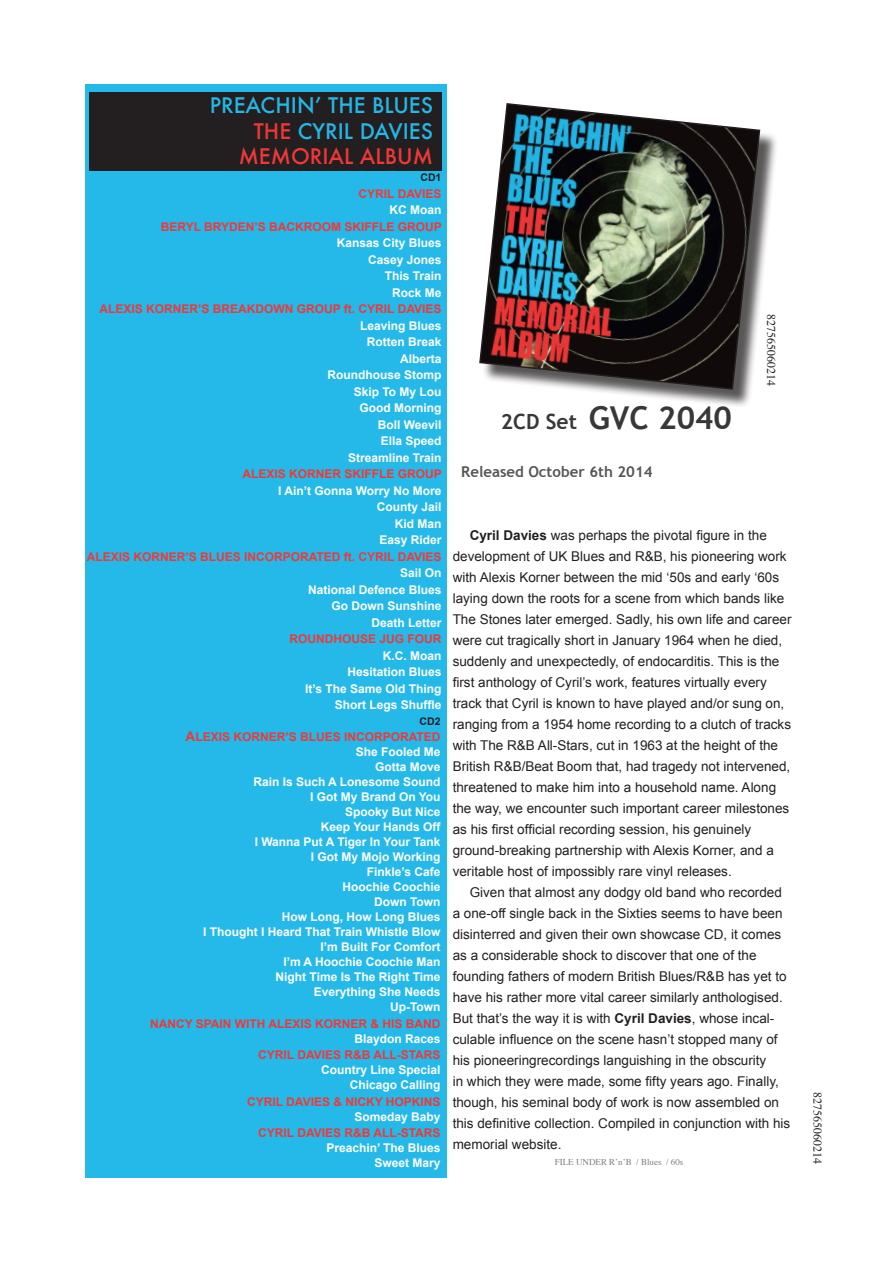
<style>
.page{position:relative;width:893px;height:1263px;background:#fff}
.page>*{position:absolute;margin:0;border:0;box-sizing:border-box;transform-origin:0 0}
.t1{font:700 31.5px "Trebuchet MS";color:#383839}
.t2{font:500 21px "Futura";color:#25b7e6}
.t3{font:500 21px "Futura";color:#25b7e8}
.t4{font:500 21px "Futura";color:#ef3938}
.t5{font:700 15px "Trebuchet MS";color:#545557}
.t6{font:13.5px/21px "Arial";color:#231f20}
.t7{font:700 12px "Arial";color:#fff}
.t8{font:700 12px "Arial";color:#ed3938}
.t9{font:700 12px "Arial";color:#ef3938}
.t10{font:700 12px "Arial";color:#ef3935}
.t11{font:12px "Times";color:#231f20}
.t12{font:700 10.5px "Arial";color:#231f20}
.t13{font:9px "Times";color:#808080}
.s1{color:#ee3837}
.s2{font-size:13.5px}
.s3{font-size:21px}
.s4{font-weight:700}
</style>
<div class="page">
<div style="left:85px;top:85px;width:361px;height:1093px;background:#25b9e9"></div>
<div style="left:89px;top:92px;width:352px;height:79px;background:#231f20"></div>
<div style="left:481px;top:105px;width:297px;height:302px;background:#231f20;opacity:.75"></div>
<img style="left:479px;top:103px;width:282px;height:288px">
<p class="t2" style="left:210px;top:91px;width:225px">PREACHIN’ THE BLUES</p>
<p class="t3" style="left:254px;top:116px;width:181px"><span class="s1">THE</span> CYRIL DAVIES</p>
<p class="t4" style="left:239px;top:142px;width:196px">MEMORIAL ALBUM</p>
<p class="t12" style="left:420px;top:171px;width:22px">CD1</p>
<p class="t9" style="left:359px;top:186px;width:84px">CYRIL DAVIES</p>
<p class="t7" style="left:389px;top:202px;width:53px">KC Moan</p>
<p class="t9" style="left:161px;top:219px;width:282px">BERYL BRYDEN’S BACKROOM SKIFFLE GROUP</p>
<p class="t7" style="left:337px;top:235px;width:106px">Kansas City Blues</p>
<p class="t7" style="left:368px;top:252px;width:75px">Casey Jones</p>
<p class="t7" style="left:385px;top:268px;width:58px">This Train</p>
<p class="t7" style="left:392px;top:285px;width:51px">Rock Me</p>
<p class="t8" style="left:99px;top:301px;width:344px">ALEXIS KORNER’S BREAKDOWN GROUP ft. CYRIL DAVIES</p>
<p class="t7" style="left:360px;top:318px;width:83px">Leaving Blues</p>
<p class="t7" style="left:367px;top:334px;width:76px">Rotten Break</p>
<p class="t7" style="left:400px;top:351px;width:43px">Alberta</p>
<p class="t7" style="left:327px;top:367px;width:116px">Roundhouse Stomp</p>
<p class="t7" style="left:354px;top:384px;width:89px">Skip To My Lou</p>
<p class="t7" style="left:359px;top:400px;width:83px">Good Morning</p>
<p class="t7" style="left:378px;top:417px;width:65px">Boll Weevil</p>
<p class="t7" style="left:381px;top:433px;width:62px">Ella Speed</p>
<p class="t7" style="left:348px;top:450px;width:95px">Streamline Train</p>
<p class="t10" style="left:242px;top:466px;width:201px">ALEXIS KORNER SKIFFLE GROUP</p>
<p class="t7" style="left:278px;top:483px;width:165px">I Ain’t Gonna Worry No More</p>
<p class="t7" style="left:377px;top:499px;width:66px">County Jail</p>
<p class="t7" style="left:395px;top:516px;width:48px">Kid Man</p>
<p class="t7" style="left:379px;top:532px;width:64px">Easy Rider</p>
<p class="t9" style="left:87px;top:549px;width:356px">ALEXIS KORNER’S BLUES INCORPORATED ft. CYRIL DAVIES</p>
<p class="t7" style="left:400px;top:565px;width:43px">Sail On</p>
<p class="t7" style="left:308px;top:582px;width:135px">National Defence Blues</p>
<p class="t7" style="left:331px;top:598px;width:112px">Go Down Sunshine</p>
<p class="t7" style="left:371px;top:615px;width:72px">Death Letter</p>
<p class="t8" style="left:289px;top:631px;width:154px">ROUNDHOUSE JUG FOUR</p>
<p class="t7" style="left:383px;top:648px;width:60px">K.C. Moan</p>
<p class="t7" style="left:347px;top:664px;width:96px">Hesitation Blues</p>
<p class="t7" style="left:305px;top:681px;width:138px">It’s The Same Old Thing</p>
<p class="t7" style="left:335px;top:697px;width:108px">Short Legs Shuffle</p>
<p class="t12" style="left:420px;top:714px;width:22px">CD2</p>
<p class="t8" style="left:186px;top:729px;width:256px"><span class="s2">A</span>LEXIS KORNER’S BLUES INCORPORATED</p>
<p class="t7" style="left:356px;top:744px;width:86px">She Fooled Me</p>
<p class="t7" style="left:375px;top:759px;width:67px">Gotta Move</p>
<p class="t7" style="left:253px;top:774px;width:189px">Rain Is Such A Lonesome Sound</p>
<p class="t7" style="left:310px;top:789px;width:132px">I Got My Brand On You</p>
<p class="t7" style="left:345px;top:804px;width:97px">Spooky But Nice</p>
<p class="t7" style="left:321px;top:819px;width:121px">Keep Your Hands Off</p>
<p class="t7" style="left:255px;top:834px;width:187px">I Wanna Put A Tiger In Your Tank</p>
<p class="t7" style="left:311px;top:849px;width:131px">I Got My Mojo Working</p>
<p class="t7" style="left:367px;top:864px;width:75px">Finkle’s Cafe</p>
<p class="t7" style="left:343px;top:879px;width:100px">Hoochie Coochie</p>
<p class="t7" style="left:374px;top:894px;width:68px">Down Town</p>
<p class="t7" style="left:282px;top:909px;width:160px">How Long, How Long Blues</p>
<p class="t7" style="left:203px;top:924px;width:239px">I Thought I Heard That Train Whistle Blow</p>
<p class="t7" style="left:321px;top:939px;width:121px">I’m Built For Comfort</p>
<p class="t7" style="left:283px;top:954px;width:159px">I’m A Hoochie Coochie Man</p>
<p class="t7" style="left:276px;top:969px;width:166px">Night Time Is The Right Time</p>
<p class="t7" style="left:314px;top:984px;width:128px">Everything She Needs</p>
<p class="t7" style="left:390px;top:999px;width:52px">Up-Town</p>
<p class="t8" style="left:150px;top:1015px;width:292px">NANCY SPAIN WITH ALEXIS KORNER &amp; HIS BAND</p>
<p class="t7" style="left:354px;top:1030px;width:88px">Blaydon Races</p>
<p class="t8" style="left:258px;top:1047px;width:184px">CYRIL DAVIES R&amp;B ALL-STARS</p>
<p class="t7" style="left:321px;top:1062px;width:121px">Country Line Special</p>
<p class="t7" style="left:350px;top:1077px;width:92px">Chicago Calling</p>
<p class="t8" style="left:247px;top:1093px;width:195px">CYRIL DAVIES &amp; NICKY HOPKINS</p>
<p class="t7" style="left:354px;top:1108px;width:88px">Someday Baby</p>
<p class="t8" style="left:258px;top:1125px;width:184px">CYRIL DAVIES R&amp;B ALL-STARS</p>
<p class="t7" style="left:326px;top:1140px;width:116px">Preachin’ The Blues</p>
<p class="t7" style="left:374px;top:1155px;width:68px">Sweet Mary</p>
<p class="t1" style="left:501px;top:398px;width:233px"><span class="s3">2CD Set</span> GVC 2040</p>
<p class="t5" style="left:461px;top:462px;width:193px">Released October 6th 2014</p>
<p class="t11" style="left:782px;top:314px;width:73px;rotate:90deg">827565060214</p>
<p class="t6" style="left:453px;top:525px;width:340px;text-indent:17px"><span class="s4">Cyril Davies</span> was perhaps the pivotal figure in the development of UK Blues and R&amp;B, his pioneering work with Alexis Korner between the mid ‘50s and early ‘60s laying down the roots for a scene from which bands like The Stones later emerged. Sadly, his own life and career were cut tragically short in January 1964 when he died, suddenly and unexpectedly, of endocarditis. This is the first anthology of Cyril’s work, features virtually every track that Cyril is known to have played and/or sung on, ranging from a 1954 home recording to a clutch of tracks with The R&amp;B All-Stars, cut in 1963 at the height of the British R&amp;B/Beat Boom that, had tragedy not intervened, threatened to make him into a household name. Along the way, we encounter such important career milestones as his first official recording session, his genuinely ground-breaking partnership with Alexis Korner, and a veritable host of impossibly rare vinyl releases.</p>
<p class="t6" style="left:453px;top:882px;width:339px;text-indent:17px">Given that almost any dodgy old band who recorded a one-off single back in the Sixties seems to have been disinterred and given their own showcase CD, it comes as a considerable shock to discover that one of the founding fathers of modern British Blues/R&amp;B has yet to have his rather more vital career similarly anthologised.<br>But that’s the way it is with <span class="s4">Cyril Davies</span>, whose incal&shy;culable influence on the scene hasn’t stopped many of his pioneeringrecordings languishing in the obscurity<br>in which they were made, some fifty years ago. Finally, though, his seminal body of work is now assembled on this definitive collection. Compiled in conjunction with his memorial website.</p>
<p class="t13" style="left:555px;top:1153px;width:130px">FILE UNDER R’n’B / Blues / 60s</p>
<p class="t11" style="left:829px;top:1092px;width:73px;rotate:90deg">827565060214</p>
</div>
